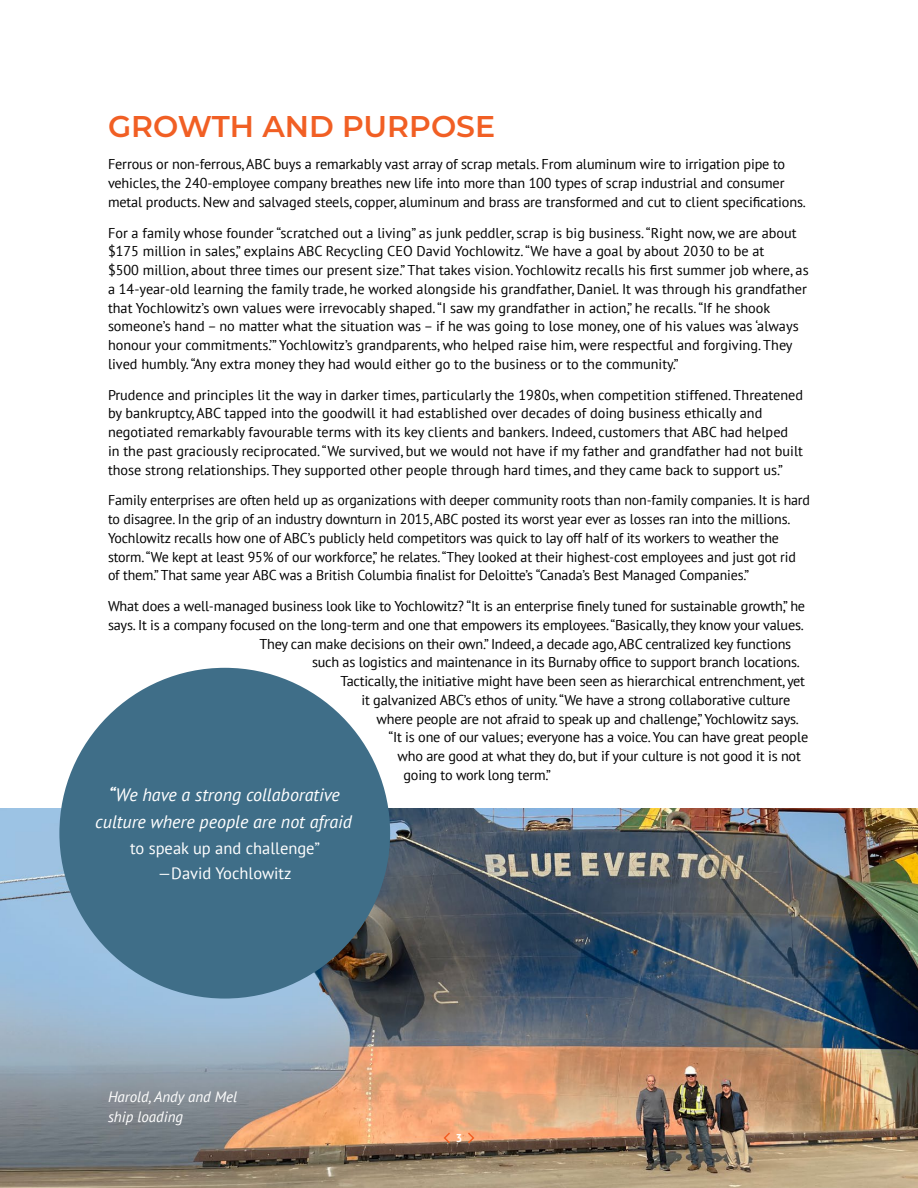
<style>
.page{position:relative;width:918px;height:1188px;background:#fff}
.page>*{position:absolute;margin:0;border:0;box-sizing:border-box;transform-origin:0 0}
.head1_75089{font:600 30px "Montserrat";color:#f15f24}
.callout_text_75089{font:italic 18px/27px "PT Sans";color:#fff;text-align:center}
.callout_text_75089-2{font:16.5px/25.5px "PT Sans";color:#fff;text-align:center}
.caption_75089{font:italic 15px/19.5px "PT Sans";color:#fff}
.body_75089{font:14.25px/18.8px "PT Sans";letter-spacing:-.01em;color:#000}
.t1{font:700 11.4px "PT Sans";color:#fff}
.s1{font-weight:700}
</style>
<div class="page">
<img style="left:0;top:808px;width:918px;height:380px">
<div style="left:59px;top:668px;width:331px;height:331px;background:#3f6e88;border-radius:50%"></div>
<svg style="left:442px;top:1131px;width:10px;height:14px"></svg>
<svg style="left:466px;top:1131px;width:10px;height:14px"></svg>
<p class="head1_75089" style="left:108px;top:105px;width:389px">GROWTH AND PURPOSE</p>
<p class="body_75089" style="left:108px;top:155px;width:699px">Ferrous or non-ferrous, ABC buys a remarkably vast array of scrap metals. From aluminum wire to irrigation pipe to vehicles, the 240-employee company breathes new life into more than 100 types of scrap industrial and consumer metal products. New and salvaged steels, copper, aluminum and brass are transformed and cut to client specifications.</p>
<p class="body_75089" style="left:108px;top:223px;width:702px">For a family whose founder “scratched out a living” as junk peddler, scrap is big business. “Right now, we are about $175 million in sales,” explains ABC Recycling CEO David Yochlowitz. “We have a goal by about 2030 to be at<br>$500 million, about three times our present size.” That takes vision. Yochlowitz recalls his first summer job where, as a 14-year-old learning the family trade, he worked alongside his grandfather, Daniel. It was through his grandfather that Yochlowitz’s own values were irrevocably shaped. “I saw my grandfather in action,” he recalls. “If he shook someone’s hand – no matter what the situation was – if he was going to lose money, one of his values was ‘always honour your commitments.’” Yochlowitz’s grandparents, who helped raise him, were respectful and forgiving. They lived humbly. “Any extra money they had would either go to the business or to the community.”</p>
<p class="body_75089" style="left:108px;top:385px;width:697px">Prudence and principles lit the way in darker times, particularly the 1980s, when competition stiffened. Threatened by bankruptcy, ABC tapped into the goodwill it had established over decades of doing business ethically and negotiated remarkably favourable terms with its key clients and bankers. Indeed, customers that ABC had helped in the past graciously reciprocated. “We survived, but we would not have if my father and grandfather had not built those strong relationships. They supported other people through hard times, and they came back to support us.”</p>
<p class="body_75089" style="left:108px;top:491px;width:704px">Family enterprises are often held up as organizations with deeper community roots than non-family companies. It is hard to disagree. In the grip of an industry downturn in 2015, ABC posted its worst year ever as losses ran into the millions.<br>Yochlowitz recalls how one of ABC’s publicly held competitors was quick to lay off half of its workers to weather the storm. “We kept at least 95% of our workforce,” he relates. “They looked at their highest-cost employees and just got rid of them.” That same year ABC was a British Columbia finalist for Deloitte’s “Canada’s Best Managed Companies.”</p>
<p class="body_75089" style="left:108px;top:596px;width:699px">What does a well-managed business look like to Yochlowitz? “It is an enterprise finely tuned for sustainable growth,” he</p>
<p class="body_75089" style="left:108px;top:615px;width:697px">says. It is a company focused on the long-term and one that empowers its employees. “Basically, they know your values.</p>
<p class="body_75089" style="left:260px;top:634px;width:533px">They can make decisions on their own.” Indeed, a decade ago, ABC centralized key functions</p>
<p class="body_75089" style="left:312px;top:653px;width:490px">such as logistics and maintenance in its Burnaby office to support branch locations.</p>
<p class="body_75089" style="left:340px;top:671px;width:466px">Tactically, the initiative might have been seen as hierarchical entrenchment, yet</p>
<p class="body_75089" style="left:362px;top:690px;width:430px">it galvanized ABC’s ethos of unity. “We have a strong collaborative culture</p>
<p class="body_75089" style="left:376px;top:709px;width:424px">where people are not afraid to speak up and challenge,” Yochlowitz says.</p>
<p class="body_75089" style="left:388px;top:728px;width:421px">“It is one of our values; everyone has a voice. You can have great people</p>
<p class="body_75089" style="left:398px;top:746px;width:405px">who are good at what they do, but if your culture is not good it is not</p>
<p class="body_75089" style="left:404px;top:765px;width:149px">going to work long term.”</p>
<p class="callout_text_75089" style="left:95px;top:781px;width:258px"><span class="s1">“</span>We have a strong collaborative culture where people are not afraid</p>
<p class="callout_text_75089-2" style="left:130px;top:835px;width:191px">to speak up and challenge” —David Yochlowitz</p>
<p class="caption_75089" style="left:108px;top:1087px;width:131px">Harold, Andy and Mel ship loading</p>
<p class="t1" style="left:456px;top:1130px;width:8px">3</p>
</div>
